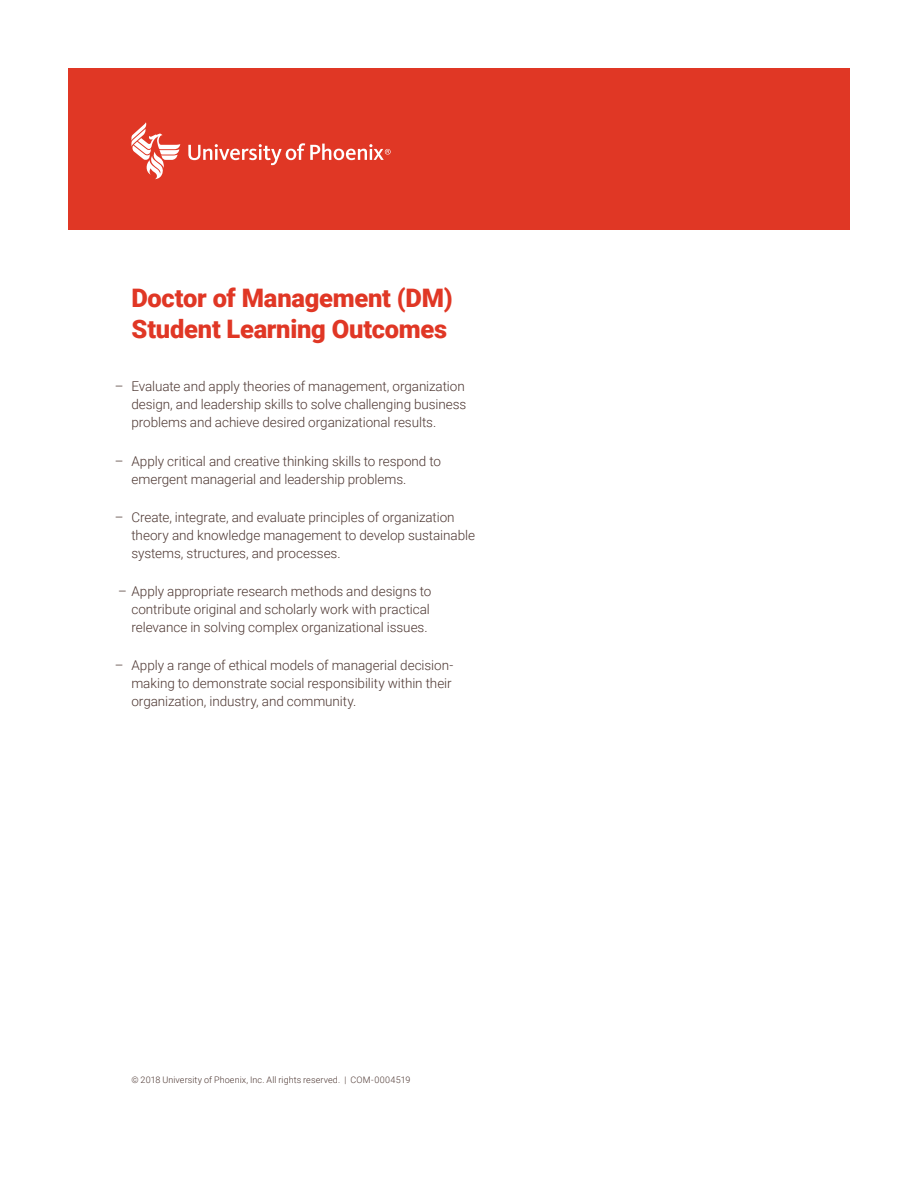
<style>
.page{position:relative;width:918px;height:1188px;background:#fff}
.page>*{position:absolute;margin:0;border:0;box-sizing:border-box;transform-origin:0 0}
.t1{font:900 25.5px/30.6px "Roboto";letter-spacing:-.01em;color:#e03725}
.t2{font:300 13.5px/18px "Roboto";letter-spacing:-.005em;color:#4d3732}
.t3{font:300 9px "Roboto";letter-spacing:.01em;color:#4d3732}
</style>
<div class="page">
<div style="left:68px;top:68px;width:782px;height:162px;background:#e03725"></div>
<svg style="left:131px;top:122px;width:49px;height:57px"></svg>
<svg style="left:188px;top:143px;width:203px;height:22px"></svg>
<h1 class="t1" style="left:131px;top:282px;width:323px">Doctor of Management (DM)<br>Student Learning Outcomes</h1>
<p class="t2" style="left:131px;top:377px;width:337px;text-indent:-16px">– Evaluate and apply theories of management, organization design, and leadership skills to solve challenging business problems and achieve desired organizational results.</p>
<p class="t2" style="left:131px;top:451px;width:311px;text-indent:-16px">– Apply critical and creative thinking skills to respond to emergent managerial and leadership problems.</p>
<p class="t2" style="left:131px;top:508px;width:345px;text-indent:-16px">– Create, integrate, and evaluate principles of organization theory and knowledge management to develop sustainable systems, structures, and processes.</p>
<p class="t2" style="left:131px;top:582px;width:302px;text-align:justify;text-indent:-13px">– Apply appropriate research methods and designs to contribute original and scholarly work with practical relevance in solving complex organizational issues.</p>
<p class="t2" style="left:131px;top:656px;width:323px;text-align:justify;text-indent:-16px">– Apply a range of ethical models of managerial decision&shy;making to demonstrate social responsibility within their organization, industry, and community.</p>
<p class="t3" style="left:131px;top:1073px;width:281px">© 2018 University of Phoenix, Inc. All rights reserved. | COM-0004519</p>
</div>
